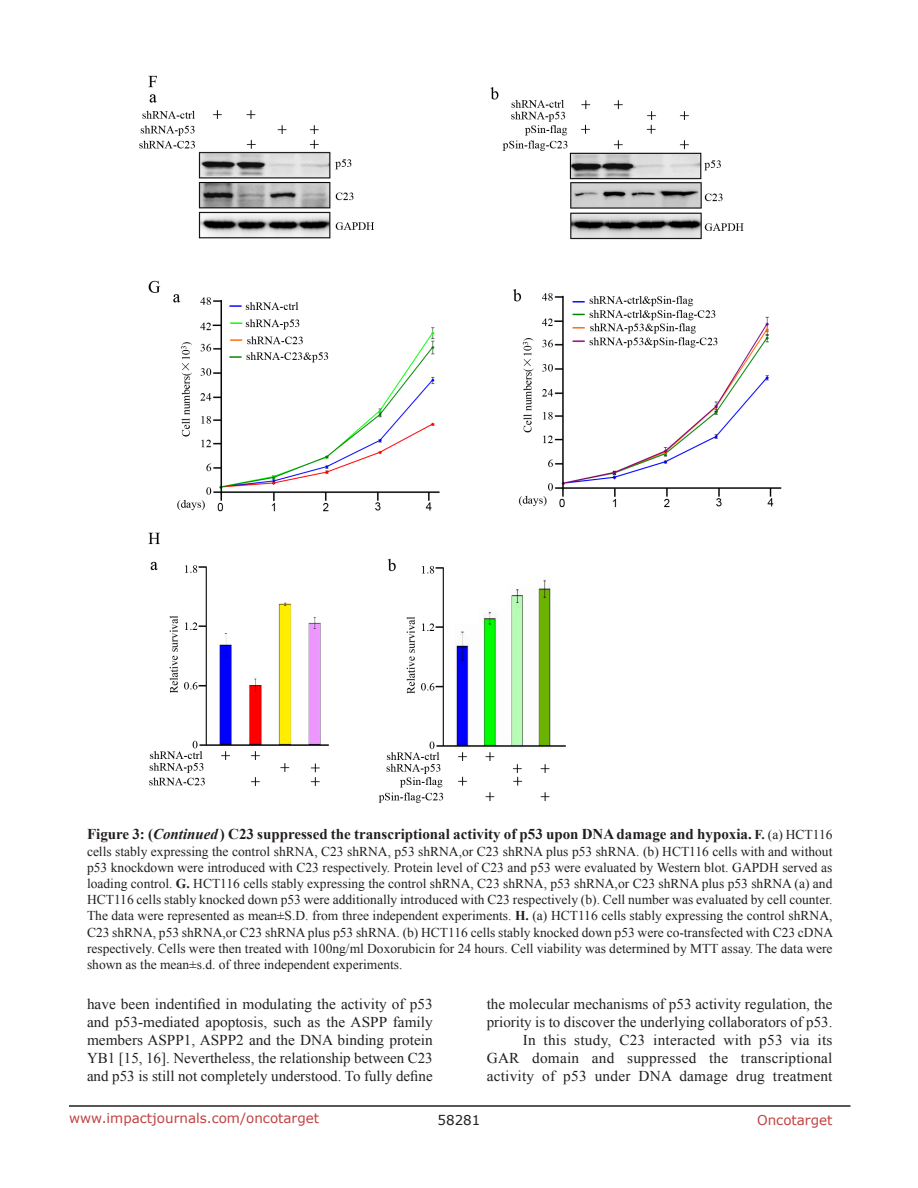
<style>
.page{position:relative;width:918px;height:1188px;background:#fff}
.page>*{position:absolute;margin:0;border:0;box-sizing:border-box;transform-origin:0 0}
.t1{font:15px/18px "Times New Roman";color:#231f20;text-align:justify}
.t2{font:700 15px "Times New Roman";color:#231f20}
.t3{font:13.5px/16.2px "Times New Roman";color:#231f20;text-align:justify}
.t4{font:13.5px "Verdana";color:#c24141}
.t5{font:13.5px "Verdana";color:#231f20}
.s1{font-style:italic}
.s2{font-size:13.5px}
.s3{font-weight:400;font-size:13.5px}
.s4{font-weight:700}
</style>
<div class="page">
<hr style="left:69px;top:1105px;width:781px;height:2px;background:#231f20">
<img style="left:139px;top:75px;width:643px;height:728px">
<p class="t2" style="left:87px;top:824px;width:747px">Figure 3: (<span class="s1">Continued</span> ) C23 suppressed the transcriptional activity of p53 upon DNA damage and hypoxia. <span class="s2">F.</span> <span class="s3">(a) HCT116</span></p>
<p class="t3" style="left:87px;top:843px;width:748px">cells stably expressing the control shRNA, C23 shRNA, p53 shRNA,or C23 shRNA plus p53 shRNA. (b) HCT116 cells with and without p53 knockdown were introduced with C23 respectively. Protein level of C23 and p53 were evaluated by Western blot. GAPDH served as loading control. <span class="s4">G.</span> HCT116 cells stably expressing the control shRNA, C23 shRNA, p53 shRNA,or C23 shRNA plus p53 shRNA (a) and HCT116 cells stably knocked down p53 were additionally introduced with C23 respectively (b). Cell number was evaluated by cell counter.<br>The data were represented as mean±S.D. from three independent experiments. <span class="s4">H.</span> (a) HCT116 cells stably expressing the control shRNA, C23 shRNA, p53 shRNA,or C23 shRNA plus p53 shRNA. (b) HCT116 cells stably knocked down p53 were co-transfected with C23 cDNA respectively. Cells were then treated with 100ng/ml Doxorubicin for 24 hours. Cell viability was determined by MTT assay. The data were shown as the mean±s.d. of three independent experiments.</p>
<p class="t1" style="left:87px;top:995px;width:347px">have been indentified in modulating the activity of p53 and p53-mediated apoptosis, such as the ASPP family members ASPP1, ASPP2 and the DNA binding protein YB1 [15, 16]. Nevertheless, the relationship between C23 and p53 is still not completely understood. To fully define</p>
<p class="t1" style="left:487px;top:995px;width:347px;text-align:right">the molecular mechanisms of p53 activity regulation, the priority is to discover the underlying collaborators of p53.<br>In this study, C23 interacted with p53 via its GAR domain and suppressed the transcriptional activity of p53 under DNA damage drug treatment</p>
<p class="t4" style="left:69px;top:1109px;width:252px">www.impactjournals.com/oncotarget</p>
<p class="t5" style="left:438px;top:1111px;width:44px">58281</p>
<p class="t4" style="left:757px;top:1111px;width:77px">Oncotarget</p>
</div>
